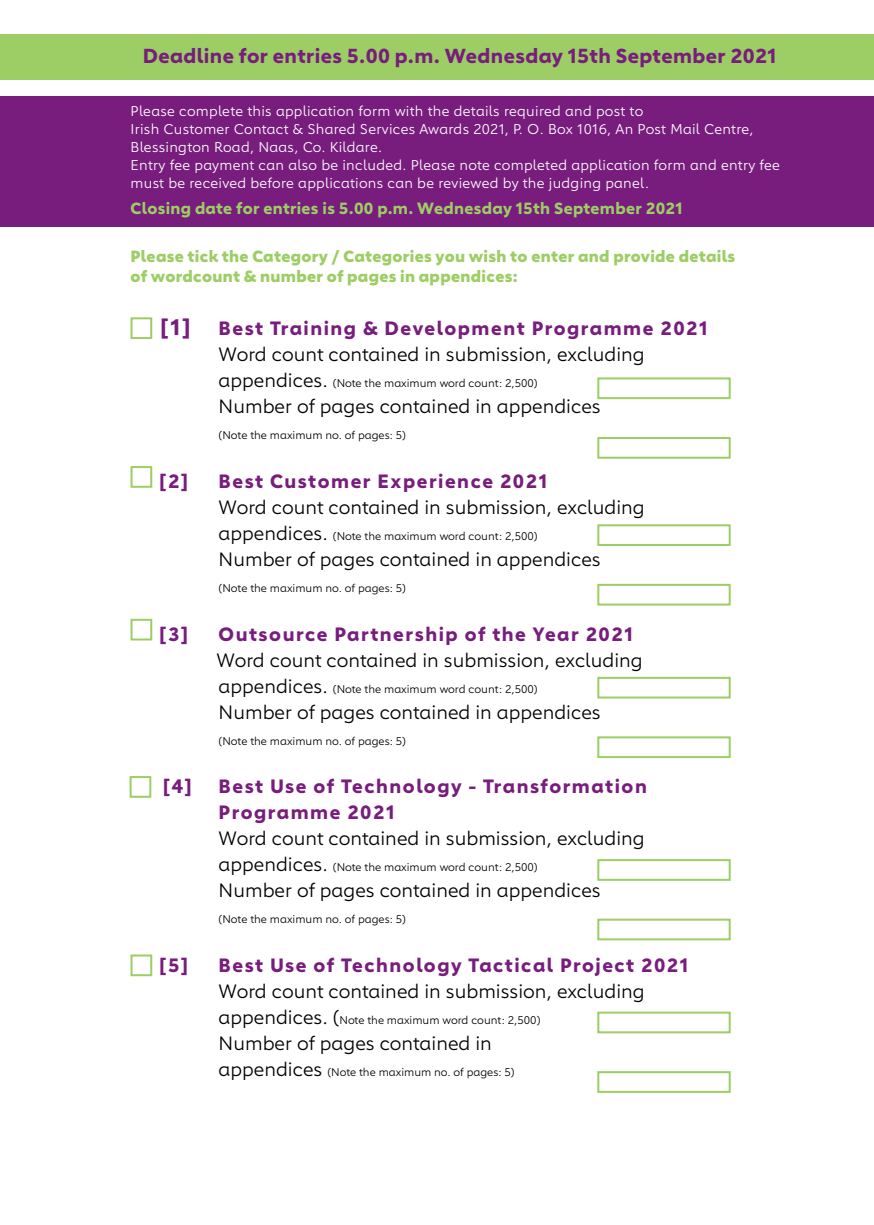
<style>
.page{position:relative;width:874px;height:1225px;background:#fff}
.page>*{position:absolute;margin:0;border:0;box-sizing:border-box;transform-origin:0 0}
.t1{font:700 22px "Carnero";color:#781d7d}
.t2{font:700 20px "Carnero";letter-spacing:.02em;color:#781d7d}
.t3{font:19px "Carnero";color:#000}
.t4{font:700 19px/26px "Carnero";letter-spacing:.08em;color:#781d7d}
.t5{font:900 16px/20px "Carnero";letter-spacing:.02em;color:#9dce65}
.t6{font:700 16px "Carnero";letter-spacing:.02em;color:#9dce65}
.t7{font:14px/18px "Carnero";letter-spacing:.02em;color:#fff}
.t8{font:11px "Carnero";color:#000}
.s1{font-size:19px}
</style>
<div class="page">
<div style="left:0;top:96px;width:873px;height:131px;background:#781d7d"></div>
<div style="left:0;top:34px;width:873px;height:45px;background:#9dce65"></div>
<div style="left:130px;top:317px;width:22px;height:22px;background:#fff;border:2px solid #9dce65"></div>
<div style="left:130px;top:466px;width:22px;height:22px;background:#fff;border:2px solid #9dce65"></div>
<div style="left:130px;top:619px;width:22px;height:21px;background:#fff;border:2px solid #9dce65"></div>
<div style="left:130px;top:954px;width:22px;height:22px;background:#fff;border:2px solid #9dce65"></div>
<div style="left:597px;top:377px;width:133px;height:22px;border:2px solid #9dce65"></div>
<div style="left:597px;top:437px;width:133px;height:22px;border:2px solid #9dce65"></div>
<div style="left:597px;top:524px;width:133px;height:22px;border:2px solid #9dce65"></div>
<div style="left:597px;top:584px;width:133px;height:21px;border:2px solid #9dce65"></div>
<div style="left:597px;top:677px;width:133px;height:21px;border:2px solid #9dce65"></div>
<div style="left:597px;top:736px;width:133px;height:22px;border:2px solid #9dce65"></div>
<div style="left:597px;top:859px;width:133px;height:22px;border:2px solid #9dce65"></div>
<div style="left:597px;top:918px;width:133px;height:22px;border:2px solid #9dce65"></div>
<div style="left:597px;top:1011px;width:133px;height:22px;border:2px solid #9dce65"></div>
<div style="left:597px;top:1071px;width:133px;height:22px;border:2px solid #9dce65"></div>
<div style="left:129px;top:776px;width:22px;height:22px;background:#fff;border:2px solid #9dce65"></div>
<p class="t2" style="left:143px;top:44px;width:634px">Deadline for entries 5.00 p.m. Wednesday 15th September 2021</p>
<p class="t7" style="left:130px;top:101px;width:650px">Please complete this application form with the details required and post to<br>Irish Customer Contact &amp; Shared Services Awards 2021, P. O. Box 1016, An Post Mail Centre, Blessington Road, Naas, Co. Kildare.<br>Entry fee payment can also be included. Please note completed application form and entry fee must be received before applications can be reviewed by the judging panel.</p>
<p class="t6" style="left:130px;top:198px;width:553px">Closing date for entries is 5.00 p.m. Wednesday 15th September 2021</p>
<p class="t5" style="left:130px;top:246px;width:606px">Please tick the Category / Categories you wish to enter and provide details of wordcount &amp; number of pages in appendices:</p>
<p class="t1" style="left:160px;top:314px;width:32px">[1]</p>
<p class="t4" style="left:218px;top:315px;width:490px">Best Training &amp; Development Programme 2021</p>
<p class="t3" style="left:218px;top:343px;width:427px">Word count contained in submission, excluding</p>
<p class="t8" style="left:218px;top:376px;width:320px"><span class="s1">appendices.</span> (Note the maximum word count: 2,500)</p>
<p class="t3" style="left:218px;top:395px;width:383px">Number of pages contained in appendices</p>
<p class="t8" style="left:218px;top:428px;width:189px">(Note the maximum no. of pages: 5)</p>
<p class="t4" style="left:159px;top:468px;width:31px">[2]</p>
<p class="t4" style="left:218px;top:468px;width:330px">Best Customer Experience 2021</p>
<p class="t3" style="left:218px;top:495px;width:427px">Word count contained in submission, excluding</p>
<p class="t8" style="left:218px;top:529px;width:320px"><span class="s1">appendices.</span> (Note the maximum word count: 2,500)</p>
<p class="t3" style="left:218px;top:547px;width:383px">Number of pages contained in appendices</p>
<p class="t8" style="left:218px;top:581px;width:189px">(Note the maximum no. of pages: 5)</p>
<p class="t4" style="left:159px;top:620px;width:31px">[3]</p>
<p class="t4" style="left:218px;top:620px;width:415px">Outsource Partnership of the Year 2021</p>
<p class="t3" style="left:216px;top:648px;width:427px">Word count contained in submission, excluding</p>
<p class="t8" style="left:218px;top:682px;width:320px"><span class="s1">appendices.</span> (Note the maximum word count: 2,500)</p>
<p class="t3" style="left:218px;top:700px;width:383px">Number of pages contained in appendices</p>
<p class="t8" style="left:218px;top:734px;width:189px">(Note the maximum no. of pages: 5)</p>
<p class="t4" style="left:163px;top:773px;width:31px">[4]</p>
<p class="t4" style="left:218px;top:773px;width:429px">Best Use of Technology - Transformation<br>Programme 2021</p>
<p class="t3" style="left:218px;top:827px;width:427px">Word count contained in submission, excluding</p>
<p class="t8" style="left:218px;top:860px;width:320px"><span class="s1">appendices.</span> (Note the maximum word count: 2,500)</p>
<p class="t3" style="left:218px;top:879px;width:383px">Number of pages contained in appendices</p>
<p class="t8" style="left:218px;top:912px;width:189px">(Note the maximum no. of pages: 5)</p>
<p class="t4" style="left:159px;top:952px;width:31px">[5]</p>
<p class="t4" style="left:218px;top:952px;width:471px">Best Use of Technology Tactical Project 2021</p>
<p class="t3" style="left:218px;top:979px;width:427px">Word count contained in submission, excluding</p>
<p class="t8" style="left:218px;top:1013px;width:323px"><span class="s1">appendices. (</span>Note the maximum word count: 2,500)</p>
<p class="t3" style="left:218px;top:1031px;width:275px">Number of pages contained in</p>
<p class="t8" style="left:218px;top:1065px;width:297px"><span class="s1">appendices</span> (Note the maximum no. of pages: 5)</p>
</div>
